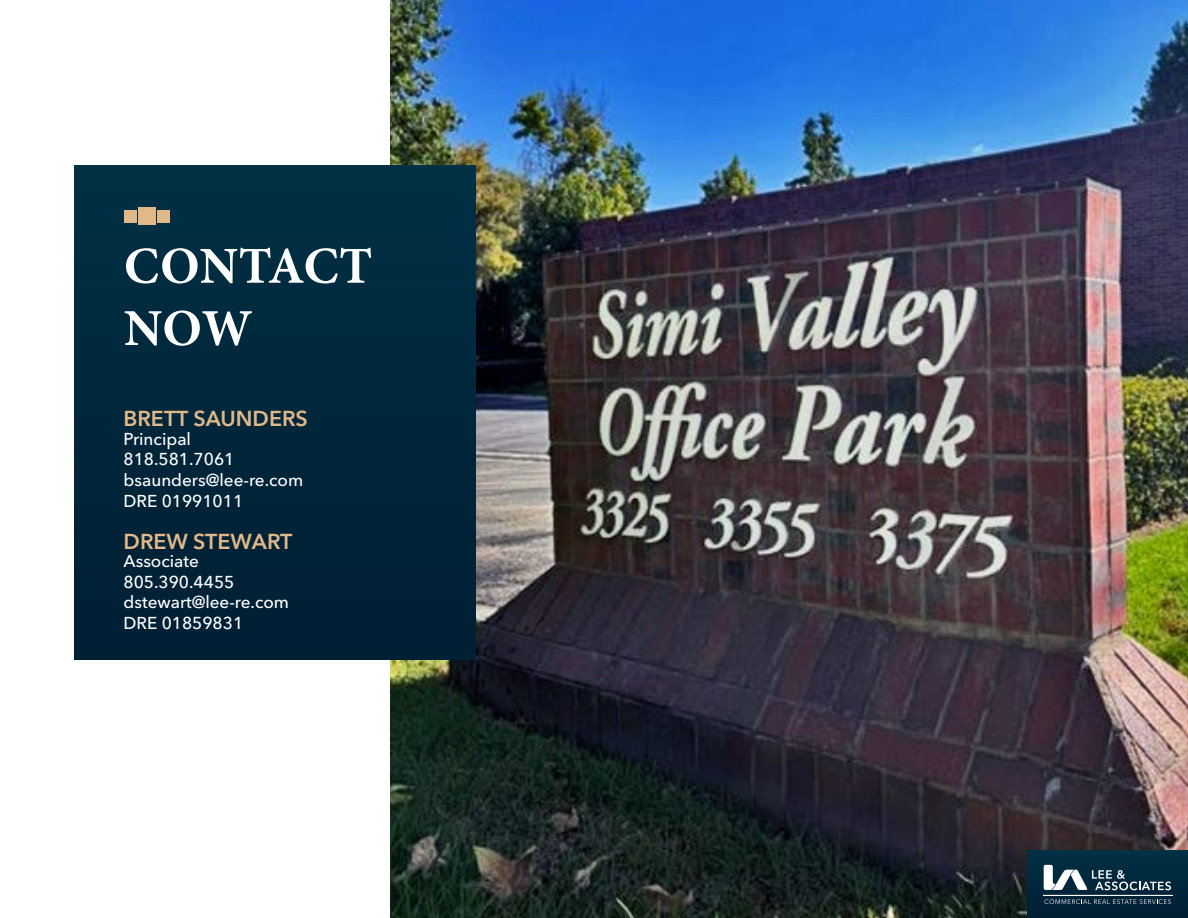
<style>
.page{position:relative;width:1188px;height:918px;background:#fff}
.page>*{position:absolute;margin:0;border:0;box-sizing:border-box;transform-origin:0 0}
.t1{font:700 51.9px/62.2px "Minion Pro";color:#fff}
.t2{font:600 21.45px "Avenir Next LT Pro";color:#e1b989}
.t3{font:500 17.1px/20.5px "Avenir Next LT Pro";color:#fff}
</style>
<div class="page">
<img style="left:391px;top:0;width:797px;height:918px">
<div style="left:74px;top:165px;width:402px;height:494px;background:#00273b"></div>
<div style="left:138px;top:208px;width:17px;height:17px;background:#e1b989"></div>
<div style="left:157px;top:210px;width:13px;height:13px;background:#e1b989"></div>
<div style="left:124px;top:210px;width:13px;height:13px;background:#e1b989"></div>
<div style="left:1027px;top:850px;width:161px;height:68px;background:#002539"></div>
<svg style="left:1044px;top:865px;width:127px;height:25px"></svg>
<svg style="left:1044px;top:899px;width:127px;height:5px"></svg>
<hr style="left:1043px;top:895px;width:129px;height:1px;background:#fff">
<h1 class="t1" style="left:124px;top:234px;width:250px">CONTACT<br>NOW</h1>
<p class="t2" style="left:124px;top:406px;width:186px">BRETT SAUNDERS</p>
<p class="t3" style="left:124px;top:429px;width:181px">Principal<br>818.581.7061 bsaunders@lee-re.com<br>DRE 01991011</p>
<p class="t2" style="left:124px;top:528px;width:170px">DREW STEWART</p>
<p class="t3" style="left:124px;top:551px;width:167px">Associate<br>805.390.4455 dstewart@lee-re.com<br>DRE 01859831</p>
</div>
